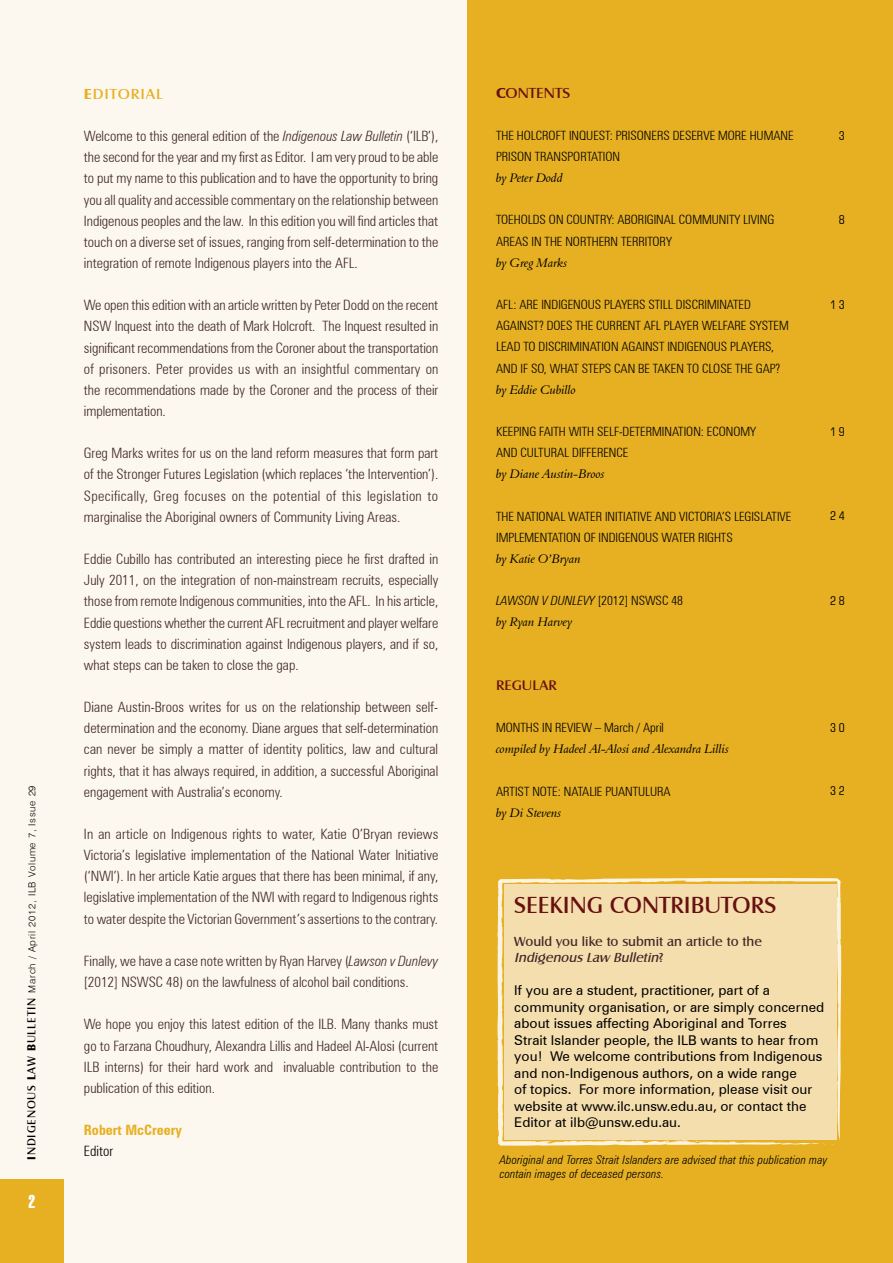
<style>
.page{position:relative;width:893px;height:1263px;background:#fdf8ef}
.page>*{position:absolute;margin:0;border:0;box-sizing:border-box;transform-origin:0 0}
.t1{font:24px "Castle T";color:#671011;scale:1.05 1}
.t2{font:18px "Swiss 911 BT Extra Compressed";color:#fff}
.t3{font:15px "Castle T";color:#e6b022;scale:1.1 1}
.t4{font:15px "Castle T";color:#671011;scale:1.1 1}
.t5{font:300 condensed 14.25px/21.1px "Zurich BT";color:#3f2825;text-align:justify}
.t6{font:700 condensed 14.25px "Zurich BT";color:#e6b022}
.t7{font:14.25px "Castle T";color:#671011;scale:1.1 1}
.t8{font:300 condensed 14.25px "Zurich BT";color:#000}
.t9{font:13.5px/16.5px "Zurich BT";color:#000}
.t10{font:13.5px/16.5px "Castle T";letter-spacing:-.005em;color:#3f2825;scale:1.05 1}
.t11{font:300 condensed 12.75px/21.1px "Zurich BT";color:#000}
.t12{font:12.75px "Aldine 401 BT Italic A";color:#000}
.t13{font:italic 300 condensed 12.75px "Zurich BT";color:#000}
.t14{font:italic 300 condensed 12px/14.4px "Zurich BT";letter-spacing:.015em;color:#000}
.t15{font:condensed 12px "Square 721 BT";letter-spacing:.2em;color:#000}
.t16{font:300 9.75px "Swiss 721 BT";letter-spacing:.075em;color:#000}
.s1{font-family:"Castle T";font-weight:700;font-size:12px}
.s2{font-family:"Castle T";font-weight:400;font-size:12px}
.s3{font-weight:700}
.s4{font-style:italic}
.s5{font-style:normal}
</style>
<div class="page">
<div style="left:0;top:1179px;width:64px;height:84px;background:#e6b022"></div>
<div style="left:468px;top:0;width:425px;height:1263px;background:#e6b022"></div>
<svg style="left:497px;top:878px;width:344px;height:268px"></svg>
<svg style="left:821px;top:1144px;width:14px;height:1px"></svg>
<svg style="left:691px;top:1140px;width:6px;height:2px"></svg>
<div style="left:504px;top:884px;width:332px;height:256px;background:#f5deae"></div>
<p class="t16" style="left:26px;top:1160px;width:376px;rotate:-90deg"><span class="s1">I</span><span class="s2">NDIGENOUS</span> <span class="s1">L</span><span class="s2">AW</span> <span class="s1">B</span><span class="s2">ULLETIN</span> March / April 2012, ILB Volume 7, Issue 29</p>
<p class="t2" style="left:28px;top:1192px;width:8px">2</p>
<p class="t3" style="left:84px;top:85px;width:65px"><span class="s3">E</span>DITORIAL</p>
<p class="t5" style="left:84px;top:125px;width:356px">Welcome to this general edition of the <span class="s4">Indigenous Law Bulletin</span> (‘ILB’), the second for the year and my first as Editor. I am very proud to be able to put my name to this publication and to have the opportunity to bring you all quality and accessible commentary on the relationship between Indigenous peoples and the law. In this edition you will find articles that touch on a diverse set of issues, ranging from self-determination to the integration of remote Indigenous players into the AFL.</p>
<p class="t5" style="left:84px;top:294px;width:356px">We open this edition with an article written by Peter Dodd on the recent<br>NSW</p>
<p class="t5" style="left:84px;top:316px;width:356px;text-indent:31px">Inquest into the death of Mark Holcroft. The Inquest resulted in significant recommendations from the Coroner about the transportation of prisoners. Peter provides us with an insightful commentary on the recommendations made by the Coroner and the process of their implementation.</p>
<p class="t5" style="left:84px;top:442px;width:356px">Greg Marks writes for us on the land reform measures that form part of the Stronger Futures Legislation (which replaces ‘the Intervention’).<br>Specifically, Greg focuses on the potential of this legislation to marginalise the Aboriginal owners of Community Living Areas.</p>
<p class="t5" style="left:84px;top:548px;width:356px">Eddie Cubillo has contributed an interesting piece he first drafted in July 2011, on the integration of non-mainstream recruits, especially those from remote Indigenous communities, into the AFL. In his article, Eddie questions whether the current AFL recruitment and player welfare system leads to discrimination against Indigenous players, and if so, what steps can be taken to close the gap.</p>
<p class="t5" style="left:84px;top:696px;width:356px">Diane Austin-Broos writes for us on the relationship between self&shy;determination and the economy. Diane argues that self-determination can never be simply a matter of identity politics, law and cultural rights, that it has always required, in addition, a successful Aboriginal engagement with Australia’s economy.</p>
<p class="t5" style="left:84px;top:823px;width:356px">In an article on Indigenous rights to water, Katie O’Bryan reviews Victoria’s legislative implementation of the National Water Initiative (‘NWI’). In her article Katie argues that there has been minimal, if any, legislative implementation of the NWI with regard to Indigenous rights to water despite the Victorian Government’s assertions to the contrary.</p>
<p class="t5" style="left:84px;top:950px;width:356px">Finally, we have a case note written by Ryan Harvey (<span class="s4">Lawson v Dunlevy </span>[2012] NSWSC</p>
<p class="t5" style="left:166px;top:971px;width:244px">48) on the lawfulness of alcohol bail conditions.</p>
<p class="t5" style="left:84px;top:1013px;width:356px">We hope you enjoy this latest edition of the ILB. Many thanks must go to Farzana Choudhury, Alexandra Lillis and Hadeel Al-Alosi (current ILB interns) for their hard work and invaluable contribution to the publication of this edition.</p>
<p class="t6" style="left:84px;top:1121px;width:100px">Robert McCreery</p>
<p class="t8" style="left:84px;top:1142px;width:31px">Editor</p>
<p class="t4" style="left:496px;top:84px;width:68px"><span class="s3">C</span>ONTENTS</p>
<p class="t11" style="left:496px;top:125px;width:299px">The Holcroft Inquest: Prisoners deserve more humane prison transportation</p>
<p class="t12" style="left:496px;top:170px;width:68px">by Peter Dodd</p>
<p class="t11" style="left:496px;top:209px;width:279px">Toeholds on Country: Aboriginal Community Living<br>Areas in the Northern Territory</p>
<p class="t12" style="left:496px;top:255px;width:73px">by Greg Marks</p>
<p class="t11" style="left:496px;top:294px;width:294px">AFL: Are Indigenous players sti ll discriminated against? Does the current AFL player welfare system lead to discrimination against Indigenous players, and if so, what steps can be taken to close the gap?</p>
<p class="t12" style="left:496px;top:382px;width:81px">by Eddie Cubillo</p>
<p class="t11" style="left:496px;top:421px;width:262px">Keepi ng Faith with Self-Determination: Economy and Cultural Di fference</p>
<p class="t12" style="left:496px;top:466px;width:110px">by Diane Austin-Broos</p>
<p class="t11" style="left:496px;top:505px;width:297px">The Nati onal Water Initiative and Vi ctoria’s Legislative<br>Implementation of Indigenous Water Rights</p>
<p class="t12" style="left:496px;top:551px;width:86px">by Katie O’Bryan</p>
<p class="t13" style="left:496px;top:593px;width:144px">Lawson v Dunlevy <span class="s5">[2012] NSWSC</span></p>
<p class="t11" style="left:671px;top:590px;width:13px">48</p>
<p class="t12" style="left:496px;top:614px;width:78px">by Ryan Harvey</p>
<p class="t7" style="left:496px;top:677px;width:9px">REGULAR</p>
<p class="t11" style="left:496px;top:717px;width:9px">MON</p>
<p class="t11" style="left:520px;top:717px;width:145px">THS IN REVIEW – March / April</p>
<p class="t12" style="left:496px;top:741px;width:234px">compiled by Hadeel Al-Alosi and Alexandra Lillis</p>
<p class="t11" style="left:496px;top:780px;width:150px">ARTIST NOTE: NATALIE PUANTULURA</p>
<p class="t12" style="left:496px;top:805px;width:67px">by Di Stevens</p>
<p class="t15" style="left:839px;top:128px;width:7px">3</p>
<p class="t15" style="left:839px;top:213px;width:7px">8</p>
<p class="t15" style="left:830px;top:297px;width:16px">13</p>
<p class="t15" style="left:830px;top:424px;width:16px">19</p>
<p class="t15" style="left:830px;top:509px;width:16px">24</p>
<p class="t15" style="left:830px;top:593px;width:16px">28</p>
<p class="t15" style="left:830px;top:720px;width:16px">30</p>
<p class="t15" style="left:830px;top:784px;width:16px">32</p>
<h1 class="t1" style="left:514px;top:892px;width:107px">SEEKING CON</h1>
<h1 class="t1" style="left:659px;top:892px;width:84px">TRIBUTORS</h1>
<p class="t10" style="left:514px;top:933px;width:238px">Would you like to submit an article to the<br><span class="s4">IndigenousLaw Bulletin</span>?</p>
<p class="t9" style="left:514px;top:982px;width:311px">If you are a student, practitioner, part of a community organisation, or are simply concerned about issues affecting Aboriginal and Torres<br>Strait Islander people, the ILB wants to hear from you! We welcome contributions from Indigenous and non-Indigenous authors, on a wide range<br>of topics. For more information, please visit our website at www.ilc.unsw.edu.au, or contact the Editor at ilb@unsw.edu.au.</p>
<p class="t14" style="left:500px;top:1152px;width:330px">Aboriginal and Torres Strait Islanders are advised that this publication may contain images of deceased persons.</p>
</div>
